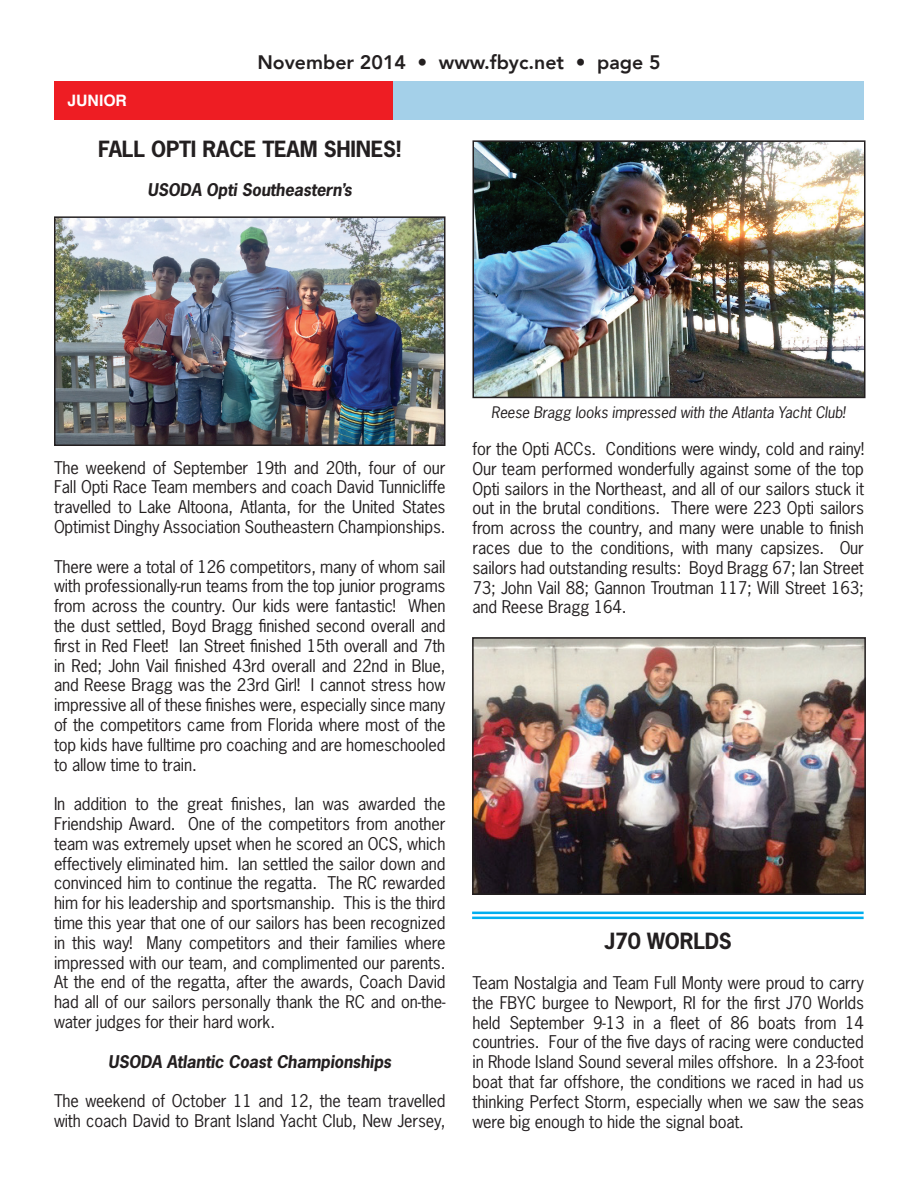
<style>
.page{position:relative;width:918px;height:1188px;background:#fff}
.page>*{position:absolute;margin:0;border:0;box-sizing:border-box;transform-origin:0 0}
.t1{font:700 21px "News Gothic Std";letter-spacing:-.01em;color:#231f20}
.t2{font:800 19.5px "Avenir";color:#231f20}
.t3{font:16.5px/19.8px "News Gothic Std";letter-spacing:-.01em;color:#231f20;text-align:justify}
.t4{font:italic 700 16.5px "News Gothic Std";letter-spacing:-.01em;color:#231f20}
.t5{font:700 15.75px "Helvetica";color:#fff}
.t6{font:italic 15px "News Gothic Std";letter-spacing:-.01em;color:#231f20}
</style>
<div class="page">
<div style="left:393px;top:81px;width:471px;height:39px;background:#a4d0e9"></div>
<div style="left:54px;top:81px;width:339px;height:39px;background:#ee1d23"></div>
<img style="left:57px;top:219px;width:386px;height:224px">
<div style="left:54px;top:216px;width:392px;height:230px;border:2px solid #231f20"></div>
<img style="left:475px;top:143px;width:388px;height:252px">
<div style="left:472px;top:140px;width:394px;height:258px;border:2px solid #231f20"></div>
<img style="left:475px;top:640px;width:388px;height:252px">
<div style="left:472px;top:637px;width:394px;height:258px;border:2px solid #231f20"></div>
<hr style="left:472px;top:912px;width:392px;height:2px;background:#00aeef">
<hr style="left:472px;top:917px;width:392px;height:2px;background:#00aeef">
<p class="t5" style="left:68px;top:94px;width:61px">JUNIOR</p>
<p class="t2" style="left:257px;top:50px;width:405px">November 2014 • www.fbyc.net • page 5</p>
<p class="t1" style="left:98px;top:135px;width:304px">FALL OPTI RACE TEAM SHINES!</p>
<p class="t4" style="left:148px;top:179px;width:206px">USODA Opti Southeastern’s</p>
<p class="t3" style="left:54px;top:457px;width:393px">The weekend of September 19th and 20th, four of our Fall Opti Race Team members and coach David Tunnicliffe travelled to Lake Altoona, Atlanta, for the United States Optimist Dinghy Association Southeastern Championships.</p>
<p class="t3" style="left:54px;top:556px;width:393px">There were a total of 126 competitors, many of whom sail with professionally-run teams from the top junior programs from across the country. Our kids were fantastic! When the dust settled, Boyd Bragg finished second overall and first in Red Fleet! Ian Street finished 15th overall and 7th in Red; John Vail finished 43rd overall and 22nd in Blue, and Reese Bragg was the 23rd Girl! I cannot stress how impressive all of these finishes were, especially since many of the competitors came from Florida where most of the top kids have fulltime pro coaching and are homeschooled to allow time to train.</p>
<p class="t3" style="left:54px;top:794px;width:393px">In addition to the great finishes, Ian was awarded the Friendship Award. One of the competitors from another team was extremely upset when he scored an OCS, which effectively eliminated him. Ian settled the sailor down and convinced him to continue the regatta. The RC rewarded him for his leadership and sportsmanship. This is the third time this year that one of our sailors has been recognized in this way! Many competitors and their families where impressed with our team, and complimented our parents.<br>At the end of the regatta, after the awards, Coach David had all of our sailors personally thank the RC and on-the&shy;water judges for their hard work.</p>
<p class="t4" style="left:108px;top:1050px;width:284px">USODA Atlantic Coast Championships</p>
<p class="t3" style="left:54px;top:1091px;width:393px">The weekend of October 11 and 12, the team travelled with coach David to Brant Island Yacht Club, New Jersey,</p>
<p class="t6" style="left:491px;top:403px;width:355px">Reese Bragg looks impressed with the Atlanta Yacht Club!</p>
<p class="t3" style="left:472px;top:439px;width:393px">for the Opti ACCs. Conditions were windy, cold and rainy!<br>Our team performed wonderfully against some of the top Opti sailors in the Northeast, and all of our sailors stuck it out in the brutal conditions. There were 223 Opti sailors from across the country, and many were unable to finish races due to the conditions, with many capsizes. Our sailors had outstanding results: Boyd Bragg 67; Ian Street 73; John Vail 88; Gannon Troutman 117; Will Street 163; and Reese Bragg 164.</p>
<p class="t1" style="left:605px;top:928px;width:129px">J70 WORLDS</p>
<p class="t3" style="left:472px;top:973px;width:393px">Team Nostalgia and Team Full Monty were proud to carry the FBYC burgee to Newport, RI for the first J70 Worlds held September 9-13 in a fleet of 86 boats from 14 countries. Four of the five days of racing were conducted in Rhode Island Sound several miles offshore. In a 23-foot boat that far offshore, the conditions we raced in had us thinking Perfect Storm, especially when we saw the seas were big enough to hide the signal boat.</p>
</div>
